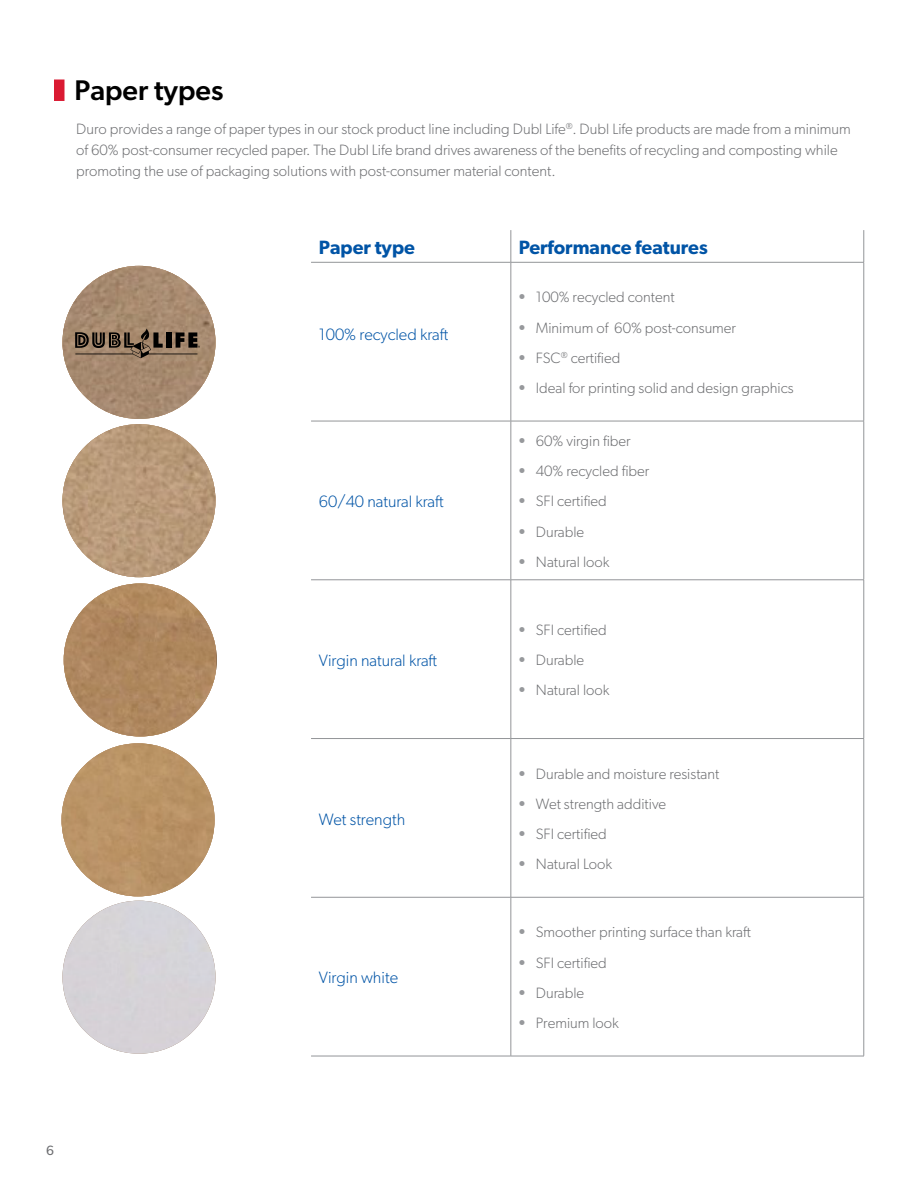
<style>
.page{position:relative;width:918px;height:1188px;background:#fff}
.page>*{position:absolute;margin:0;border:0;box-sizing:border-box;transform-origin:0 0}
.t1{font:500 28.5px "Gibson";color:#000}
.t2{font:600 19.35px "Gibson";color:#0054a6}
.t3{font:300 16.5px "Gibson";color:#0054a6}
.t4{font:300 15px/21px "Gibson";color:#6d6e71}
.t5{font:13.5px "Gibson";color:#6d6e71}
.s1{font-family:"Myriad Pro";font-weight:600;font-size:21px;color:#97999c}
</style>
<div class="page">
<hr style="left:511px;top:230px;width:1px;height:32px;background:#939598">
<hr style="left:864px;top:230px;width:1px;height:32px;background:#939598">
<hr style="left:311px;top:262px;width:200px;height:1px;background:#939598">
<hr style="left:511px;top:262px;width:353px;height:1px;background:#939598">
<hr style="left:864px;top:263px;width:1px;height:158px;background:#939598">
<hr style="left:311px;top:421px;width:200px;height:1px;background:#939598">
<hr style="left:511px;top:421px;width:353px;height:1px;background:#939598">
<hr style="left:864px;top:421px;width:1px;height:159px;background:#939598">
<hr style="left:311px;top:580px;width:200px;height:1px;background:#939598">
<hr style="left:511px;top:580px;width:353px;height:1px;background:#939598">
<hr style="left:864px;top:580px;width:1px;height:158px;background:#939598">
<hr style="left:311px;top:738px;width:200px;height:1px;background:#939598">
<hr style="left:511px;top:738px;width:353px;height:1px;background:#939598">
<hr style="left:864px;top:739px;width:1px;height:158px;background:#939598">
<hr style="left:311px;top:897px;width:200px;height:1px;background:#939598">
<hr style="left:511px;top:897px;width:353px;height:1px;background:#939598">
<hr style="left:864px;top:897px;width:1px;height:159px;background:#939598">
<hr style="left:311px;top:1056px;width:200px;height:1px;background:#939598">
<hr style="left:511px;top:1056px;width:353px;height:1px;background:#939598">
<hr style="left:511px;top:263px;width:1px;height:158px;background:#939598">
<hr style="left:511px;top:421px;width:1px;height:159px;background:#939598">
<hr style="left:511px;top:580px;width:1px;height:158px;background:#939598">
<hr style="left:511px;top:739px;width:1px;height:158px;background:#939598">
<hr style="left:511px;top:897px;width:1px;height:159px;background:#939598">
<img style="left:64px;top:583px;width:152px;height:153px">
<svg style="left:62px;top:743px;width:154px;height:311px"></svg>
<div style="left:62px;top:743px;width:153px;height:153px;background:#ba9366;border-radius:77px"></div>
<div style="left:54px;top:80px;width:10px;height:21px;background:#da1a32"></div>
<svg style="left:63px;top:266px;width:153px;height:311px"></svg>
<h1 class="t1" style="left:75px;top:73px;width:150px">Paper types</h1>
<p class="t4" style="left:76px;top:118px;width:776px">Duro provides a range of paper types in our stock product line including Dubl Life<sup>®</sup>. Dubl Life products are made from a minimum of 60% post-consumer recycled paper. The Dubl Life brand drives awareness of the benefits of recycling and composting while promoting the use of packaging solutions with post-consumer material content.</p>
<p class="t2" style="left:319px;top:236px;width:98px">Paper type</p>
<p class="t2" style="left:519px;top:236px;width:191px">Performance features</p>
<p class="t3" style="left:319px;top:324px;width:131px">100% recycled kraft</p>
<p class="t3" style="left:319px;top:491px;width:126px">60/40 natural kraft</p>
<p class="t3" style="left:319px;top:650px;width:120px">Virgin natural kraft</p>
<p class="t3" style="left:319px;top:809px;width:88px">Wet strength</p>
<p class="t3" style="left:319px;top:968px;width:81px">Virgin white</p>
<p class="t4" style="left:519px;top:286px;width:157px"><span class="s1">•</span> 100% recycled content</p>
<p class="t4" style="left:519px;top:317px;width:219px"><span class="s1">•</span> Minimum of 60% post-consumer</p>
<p class="t4" style="left:519px;top:347px;width:103px"><span class="s1">•</span> FSC<sup>®</sup> certified</p>
<p class="t4" style="left:519px;top:377px;width:276px"><span class="s1">•</span> Ideal for printing solid and design graphics</p>
<p class="t4" style="left:519px;top:430px;width:113px"><span class="s1">•</span> 60% virgin fiber</p>
<p class="t4" style="left:519px;top:460px;width:132px"><span class="s1">•</span> 40% recycled fiber</p>
<p class="t4" style="left:519px;top:491px;width:90px"><span class="s1">•</span> SFI certified</p>
<p class="t4" style="left:519px;top:521px;width:67px"><span class="s1">•</span> Durable</p>
<p class="t4" style="left:519px;top:551px;width:92px"><span class="s1">•</span> Natural look</p>
<p class="t4" style="left:519px;top:619px;width:90px"><span class="s1">•</span> SFI certified</p>
<p class="t4" style="left:519px;top:649px;width:67px"><span class="s1">•</span> Durable</p>
<p class="t4" style="left:519px;top:680px;width:92px"><span class="s1">•</span> Natural look</p>
<p class="t4" style="left:519px;top:763px;width:202px"><span class="s1">•</span> Durable and moisture resistant</p>
<p class="t4" style="left:519px;top:793px;width:149px"><span class="s1">•</span> Wet strength additive</p>
<p class="t4" style="left:519px;top:823px;width:90px"><span class="s1">•</span> SFI certified</p>
<p class="t4" style="left:519px;top:853px;width:95px"><span class="s1">•</span> Natural Look</p>
<p class="t4" style="left:519px;top:921px;width:234px"><span class="s1">•</span> Smoother printing surface than kraft</p>
<p class="t4" style="left:519px;top:952px;width:90px"><span class="s1">•</span> SFI certified</p>
<p class="t4" style="left:519px;top:982px;width:67px"><span class="s1">•</span> Durable</p>
<p class="t4" style="left:519px;top:1012px;width:102px"><span class="s1">•</span> Premium look</p>
<p class="t5" style="left:46px;top:1143px;width:9px">6</p>
</div>
